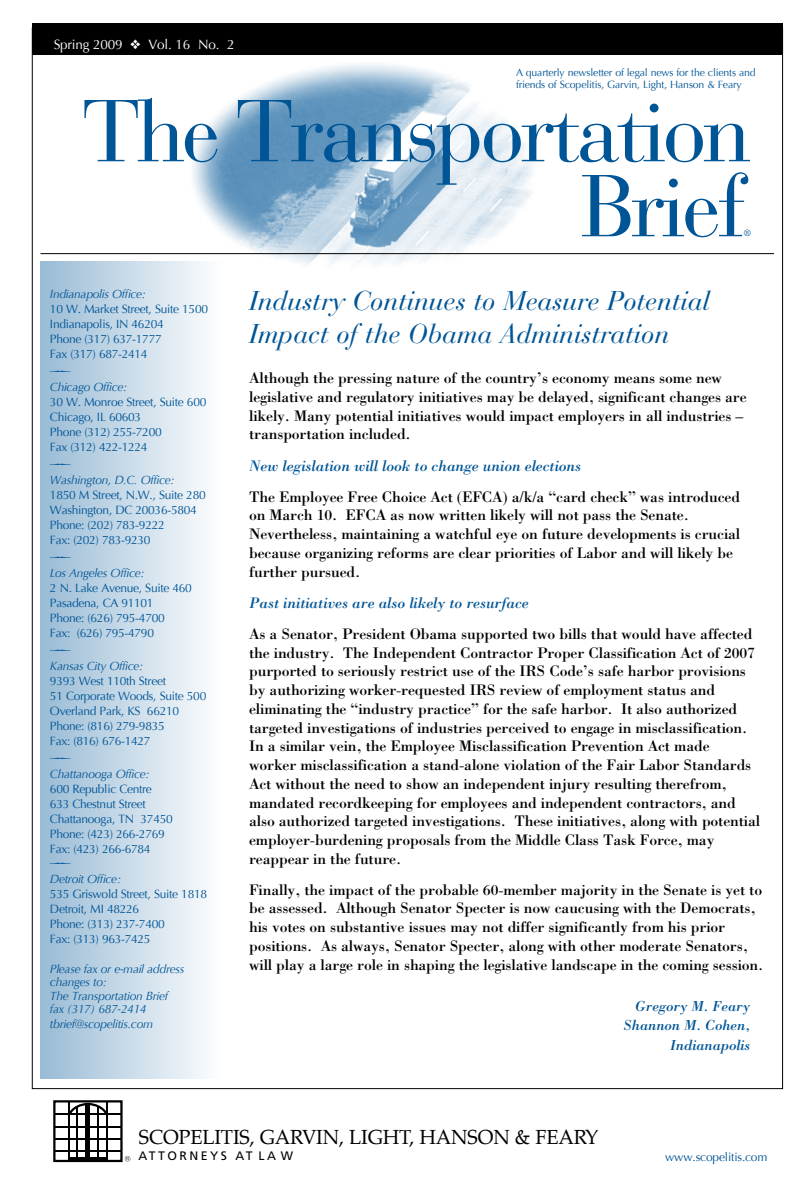
<style>
.page{position:relative;width:810px;height:1188px;background:#fff}
.page>*{position:absolute;margin:0;border:0;box-sizing:border-box;transform-origin:0 0}
.t1{font:87px/75px "Bauer Bodoni";letter-spacing:-.04em;color:#005596;text-align:right}
.front_page_heads{font:italic 27px/33px "Bauer Bodoni";letter-spacing:-.01em;color:#005596}
.t2{font:19.95px "Palatino";letter-spacing:-.01em;color:#000}
.t3{font:15.75px/18.8px "Bodoni";letter-spacing:-.01em;color:#000}
.t4{font:italic 15.75px "Bodoni";letter-spacing:-.01em;color:#005596}
.names{font:italic 15px "Bodoni";letter-spacing:-.01em;color:#005596}
.t5{font:13.5px "Optima";letter-spacing:-.015em;color:#fff}
.t6{font:12.3px "Frutiger";letter-spacing:.2em;color:#000}
.t7{font:12px "Optima";letter-spacing:-.025em;color:#005596}
.t8{font:italic 12px/13.5px "Optima";letter-spacing:-.025em;color:#005596}
.t9{font:10.5px/12.8px "Optima";letter-spacing:-.015em;color:#005596}
.t10{font:9px "Bauer Bodoni";color:#005596}
</style>
<div class="page">
<img style="left:184px;top:64px;width:367px;height:202px">
<div style="left:32px;top:23px;width:751px;height:32px;background:#000"></div>
<div style="left:40px;top:261px;width:182px;height:817px;background:linear-gradient(to right,#99bbd5,#fdfefe)"></div>
<hr style="left:40px;top:253px;width:734px;height:1px;background:#000">
<div style="left:53px;top:1100px;width:70px;height:62px;border:2px solid #000"></div>
<hr style="left:68px;top:1102px;width:2px;height:59px;background:#000">
<hr style="left:106px;top:1102px;width:2px;height:59px;background:#000">
<hr style="left:86px;top:1105px;width:4px;height:57px;background:#000">
<hr style="left:77px;top:1106px;width:1px;height:54px;background:#000">
<hr style="left:97px;top:1106px;width:1px;height:54px;background:#000">
<hr style="left:54px;top:1114px;width:67px;height:1px;background:#000">
<hr style="left:54px;top:1126px;width:67px;height:1px;background:#000">
<hr style="left:54px;top:1139px;width:67px;height:1px;background:#000">
<hr style="left:54px;top:1150px;width:67px;height:1px;background:#000">
<hr style="left:69px;top:1158px;width:39px;height:2px;background:#000">
<svg style="left:67px;top:1102px;width:42px;height:15px"></svg>
<svg style="left:125px;top:1156px;width:5px;height:5px"></svg>
<svg style="left:50px;top:371px;width:21px;height:1px"></svg>
<svg style="left:50px;top:464px;width:21px;height:1px"></svg>
<svg style="left:50px;top:557px;width:21px;height:1px"></svg>
<svg style="left:50px;top:650px;width:21px;height:1px"></svg>
<svg style="left:50px;top:758px;width:21px;height:1px"></svg>
<svg style="left:50px;top:863px;width:21px;height:1px"></svg>
<p class="t5" style="left:54px;top:37px;width:182px">Spring 2009 ❖ Vol. 16 No. 2</p>
<p class="t9" style="left:516px;top:66px;width:241px">A quarterly newsletter of legal news for the clients and friends of Scopelitis, Garvin, Light, Hanson &amp; Feary</p>
<p class="t1" style="left:82px;top:95px;width:671px">The Transportation<br>Brief</p>
<p class="t10" style="left:744px;top:228px;width:9px">®</p>
<p class="t8" style="left:50px;top:287px;width:97px">Indianapolis Office:</p>
<p class="t7" style="left:50px;top:302px;width:160px">10 W. Market Street, Suite 1500</p>
<p class="t7" style="left:50px;top:317px;width:115px">Indianapolis, IN 46204</p>
<p class="t7" style="left:50px;top:332px;width:113px">Phone (317) 637-1777</p>
<p class="t7" style="left:50px;top:347px;width:99px">Fax (317) 687-2414</p>
<p class="t8" style="left:50px;top:380px;width:79px">Chicago Office:</p>
<p class="t7" style="left:50px;top:395px;width:158px">30 W. Monroe Street, Suite 600</p>
<p class="t7" style="left:50px;top:410px;width:93px">Chicago, IL 60603</p>
<p class="t7" style="left:50px;top:425px;width:113px">Phone (312) 255-7200</p>
<p class="t7" style="left:50px;top:440px;width:99px">Fax (312) 422-1224</p>
<p class="t8" style="left:50px;top:473px;width:126px">Washington, D.C. Office:</p>
<p class="t7" style="left:50px;top:488px;width:157px">1850 M Street, N.W., Suite 280</p>
<p class="t7" style="left:50px;top:503px;width:148px">Washington, DC 20036-5804</p>
<p class="t7" style="left:50px;top:518px;width:116px">Phone: (202) 783-9222</p>
<p class="t7" style="left:50px;top:533px;width:102px">Fax: (202) 783-9230</p>
<p class="t8" style="left:50px;top:566px;width:96px">Los Angeles Office:</p>
<p class="t7" style="left:50px;top:581px;width:143px">2 N. Lake Avenue, Suite 460</p>
<p class="t7" style="left:50px;top:596px;width:105px">Pasadena, CA 91101</p>
<p class="t7" style="left:50px;top:611px;width:116px">Phone: (626) 795-4700</p>
<p class="t7" style="left:50px;top:626px;width:106px">Fax: (626) 795-4790</p>
<p class="t8" style="left:50px;top:659px;width:95px">Kansas City Office:</p>
<p class="t7" style="left:50px;top:674px;width:118px">9393 West 110th Street</p>
<p class="t7" style="left:50px;top:689px;width:158px">51 Corporate Woods, Suite 500</p>
<p class="t7" style="left:50px;top:704px;width:131px">Overland Park, KS 66210</p>
<p class="t7" style="left:50px;top:719px;width:116px">Phone: (816) 279-9835</p>
<p class="t7" style="left:50px;top:734px;width:102px">Fax: (816) 676-1427</p>
<p class="t8" style="left:50px;top:767px;width:101px">Chattanooga Office:</p>
<p class="t7" style="left:50px;top:782px;width:103px">600 Republic Centre</p>
<p class="t7" style="left:50px;top:797px;width:97px">633 Chestnut Street</p>
<p class="t7" style="left:50px;top:812px;width:124px">Chattanooga, TN 37450</p>
<p class="t7" style="left:50px;top:827px;width:116px">Phone: (423) 266-2769</p>
<p class="t7" style="left:50px;top:842px;width:102px">Fax: (423) 266-6784</p>
<p class="t8" style="left:50px;top:872px;width:73px">Detroit Office:</p>
<p class="t7" style="left:50px;top:887px;width:159px">535 Griswold Street, Suite 1818</p>
<p class="t7" style="left:50px;top:902px;width:91px">Detroit, MI 48226</p>
<p class="t7" style="left:50px;top:917px;width:116px">Phone: (313) 237-7400</p>
<p class="t7" style="left:50px;top:932px;width:102px">Fax: (313) 963-7425</p>
<p class="t8" style="left:50px;top:962px;width:136px">Please fax or e-mail address changes to:</p>
<p class="t8" style="left:50px;top:989px;width:120px">The Transportation Brief</p>
<p class="t8" style="left:50px;top:1003px;width:98px">fax (317) 687-2414</p>
<p class="t8" style="left:50px;top:1018px;width:105px">tbrief@scopelitis.com</p>
<p class="front_page_heads" style="left:249px;top:285px;width:462px">Industry Continues to Measure Potential<br>Impact of the Obama Administration</p>
<p class="t3" style="left:249px;top:368px;width:499px">Although the pressing nature of the country’s economy means some new legislative and regulatory initiatives may be delayed, significant changes are likely. Many potential initiatives would impact employers in all industries – transportation included.</p>
<p class="t4" style="left:249px;top:456px;width:334px">New legislation will look to change union elections</p>
<p class="t3" style="left:249px;top:487px;width:493px">The Employee Free Choice Act (EFCA) a/k/a “card check” was introduced on March 10. EFCA as now written likely will not pass the Senate.<br>Nevertheless, maintaining a watchful eye on future developments is crucial because organizing reforms are clear priorities of Labor and will likely be further pursued.</p>
<p class="t4" style="left:249px;top:594px;width:281px">Past initiatives are also likely to resurface</p>
<p class="t3" style="left:249px;top:624px;width:513px">As a Senator, President Obama supported two bills that would have affected the industry. The Independent Contractor Proper Classification Act of 2007 purported to seriously restrict use of the IRS Code’s safe harbor provisions by authorizing worker-requested IRS review of employment status and eliminating the “industry practice” for the safe harbor. It also authorized targeted investigations of industries perceived to engage in misclassification.<br>In a similar vein, the Employee Misclassification Prevention Act made worker misclassification a stand-alone violation of the Fair Labor Standards Act without the need to show an independent injury resulting therefrom, mandated recordkeeping for employees and independent contractors, and also authorized targeted investigations. These initiatives, along with potential employer-burdening proposals from the Middle Class Task Force, may reappear in the future.</p>
<p class="t3" style="left:249px;top:880px;width:516px">Finally, the impact of the probable 60-member majority in the Senate is yet to be assessed. Although Senator Specter is now caucusing with the Democrats, his votes on substantive issues may not differ significantly from his prior positions. As always, Senator Specter, along with other moderate Senators, will play a large role in shaping the legislative landscape in the coming session.</p>
<p class="names" style="left:635px;top:997px;width:117px">Gregory M. Feary</p>
<p class="names" style="left:624px;top:1016px;width:128px">Shannon M. Cohen,</p>
<p class="names" style="left:670px;top:1036px;width:82px">Indianapolis</p>
<p class="t2" style="left:139px;top:1120px;width:461px">SCOPELITIS, GARVIN, LIGHT, HANSON &amp; FEARY</p>
<p class="t6" style="left:139px;top:1149px;width:156px">ATTORNEYS AT LA W</p>
<p class="t7" style="left:665px;top:1150px;width:104px">www.scopelitis.com</p>
</div>
